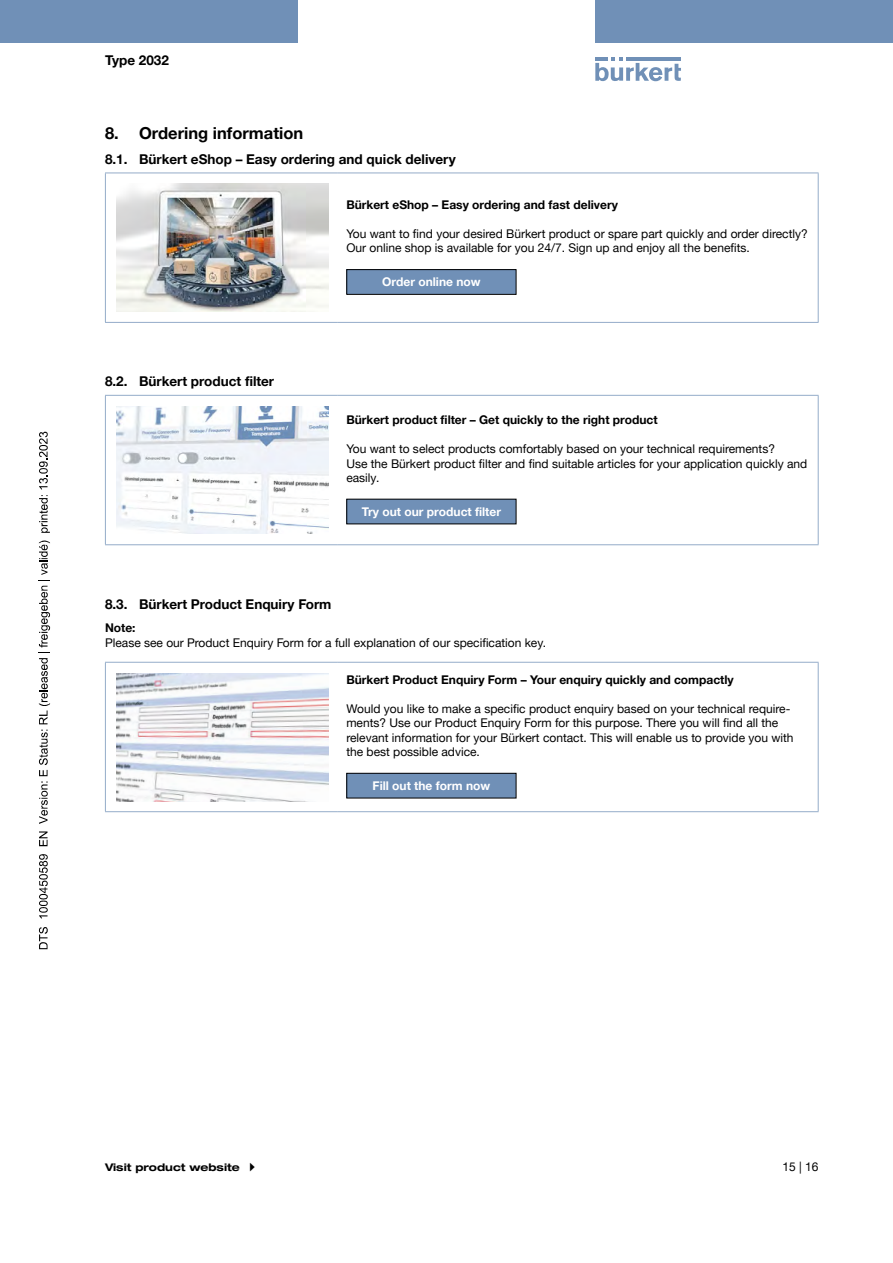
<style>
.page{position:relative;width:893px;height:1263px;background:#fff}
.page>*{position:absolute;margin:0;border:0;box-sizing:border-box;transform-origin:0 0}
.t1{font:700 16.5px "Helvetica Neue LTW1 G";color:#000}
.t2{font:700 13.5px "Helvetica Neue LTW1 G";color:#000}
.t3{font:12px/14.4px "Helvetica Neue LTW1 G";color:#000}
.t4{font:700 12px "Helvetica Neue LTW1 G";color:#000}
.t5{font:700 12px "Helvetica Neue LTW1 G";color:#fff}
.t6{font:700 expanded 10.5px "Helvetica Neue LTW1 G";color:#000}
</style>
<div class="page">
<svg style="left:595px;top:57px;width:86px;height:24px"></svg>
<hr style="left:626px;top:57px;width:55px;height:4px;background:#7090b7">
<div style="left:0;top:0;width:298px;height:42px;background:#7090b7"></div>
<div style="left:595px;top:0;width:298px;height:42px;background:#7090b7"></div>
<hr style="left:338px;top:173px;width:481px;height:1px;background:#94acc9">
<hr style="left:818px;top:173px;width:1px;height:149px;background:#94acc9">
<hr style="left:338px;top:322px;width:481px;height:1px;background:#94acc9">
<hr style="left:105px;top:173px;width:233px;height:1px;background:#94acc9">
<hr style="left:105px;top:173px;width:1px;height:149px;background:#94acc9">
<hr style="left:105px;top:322px;width:233px;height:1px;background:#94acc9">
<img style="left:116px;top:184px;width:213px;height:127px">
<div style="left:347px;top:270px;width:169px;height:24px;background:#7090b7"></div>
<div style="left:346px;top:269px;width:170px;height:26px;border:1px solid #000"></div>
<hr style="left:105px;top:395px;width:233px;height:1px;background:#94acc9">
<hr style="left:105px;top:396px;width:1px;height:148px;background:#94acc9">
<hr style="left:338px;top:395px;width:481px;height:1px;background:#94acc9">
<hr style="left:818px;top:396px;width:1px;height:148px;background:#94acc9">
<hr style="left:105px;top:544px;width:233px;height:1px;background:#94acc9">
<hr style="left:338px;top:544px;width:481px;height:1px;background:#94acc9">
<img style="left:116px;top:406px;width:213px;height:128px">
<div style="left:347px;top:499px;width:169px;height:25px;background:#7090b7"></div>
<hr style="left:105px;top:662px;width:233px;height:1px;background:#94acc9">
<hr style="left:105px;top:663px;width:1px;height:148px;background:#94acc9">
<hr style="left:338px;top:662px;width:481px;height:1px;background:#94acc9">
<hr style="left:818px;top:663px;width:1px;height:148px;background:#94acc9">
<hr style="left:105px;top:811px;width:233px;height:1px;background:#94acc9">
<hr style="left:338px;top:811px;width:481px;height:1px;background:#94acc9">
<img style="left:116px;top:674px;width:213px;height:127px">
<div style="left:347px;top:773px;width:169px;height:25px;background:#7090b7"></div>
<div style="left:346px;top:773px;width:170px;height:25px;border:1px solid #000"></div>
<svg style="left:39px;top:927px;width:9px;height:22px"></svg>
<svg style="left:39px;top:854px;width:9px;height:64px"></svg>
<svg style="left:39px;top:831px;width:9px;height:15px"></svg>
<svg style="left:39px;top:540px;width:11px;height:284px"></svg>
<svg style="left:39px;top:495px;width:11px;height:38px"></svg>
<svg style="left:39px;top:432px;width:9px;height:57px"></svg>
<p class="t2" style="left:105px;top:52px;width:65px">Type 2032</p>
<h1 class="t1" style="left:105px;top:123px;width:200px">8. Ordering information</h1>
<p class="t2" style="left:105px;top:151px;width:352px">8.1. Bürkert eShop – Easy ordering and quick delivery</p>
<p class="t4" style="left:346px;top:198px;width:273px">Bürkert eShop – Easy ordering and fast delivery</p>
<p class="t3" style="left:346px;top:226px;width:463px">You want to find your desired Bürkert product or spare part quickly and order directly?<br>Our online shop is available for you 24/7. Sign up and enjoy all the benefits.</p>
<p class="t5" style="left:382px;top:275px;width:100px">Order online now</p>
<p class="t2" style="left:105px;top:373px;width:171px">8.2. Bürkert product filter</p>
<p class="t4" style="left:346px;top:413px;width:313px">Bürkert product filter – Get quickly to the right product</p>
<p class="t3" style="left:346px;top:442px;width:462px">You want to select products comfortably based on your technical requirements?<br>Use the Bürkert product filter and find suitable articles for your application quickly and easily.</p>
<p class="t5" style="left:362px;top:504px;width:141px">Try out our product filter</p>
<p class="t2" style="left:105px;top:596px;width:228px">8.3. Bürkert Product Enquiry Form</p>
<p class="t4" style="left:105px;top:620px;width:32px">Note:</p>
<p class="t3" style="left:105px;top:636px;width:443px">Please see our Product Enquiry Form for a full explanation of our specification key.</p>
<p class="t4" style="left:346px;top:672px;width:389px">Bürkert Product Enquiry Form – Your enquiry quickly and compactly</p>
<p class="t3" style="left:346px;top:701px;width:449px">Would you like to make a specific product enquiry based on your technical require&shy;ments? Use our Product Enquiry Form for this purpose. There you will find all the relevant information for your Bürkert contact. This will enable us to provide you with the best possible advice.</p>
<p class="t5" style="left:373px;top:778px;width:119px">Fill out the form now</p>
<p class="t6" style="left:105px;top:1161px;width:136px">Visit product website</p>
<p class="t3" style="left:782px;top:1159px;width:38px">15 | 16</p>
</div>
